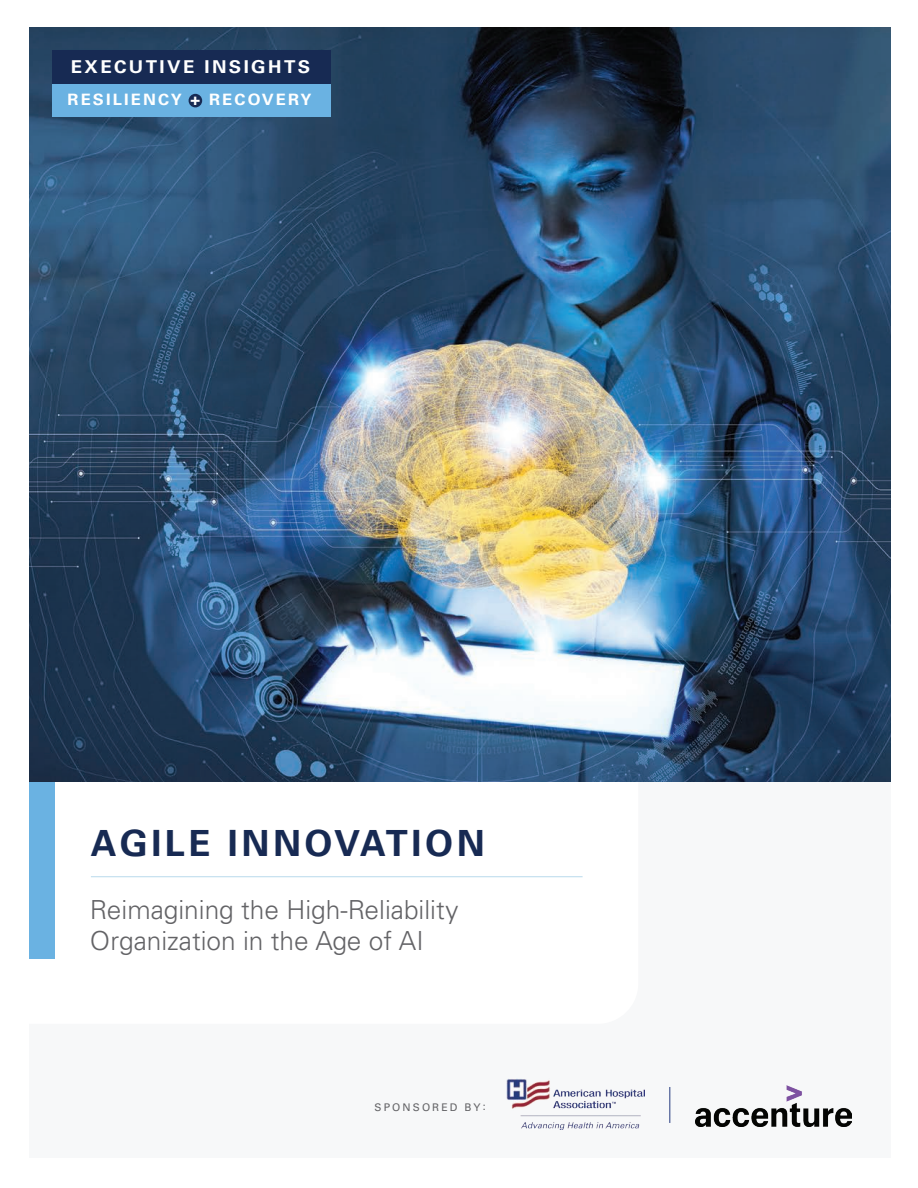
<style>
.page{position:relative;width:918px;height:1188px;background:#fff}
.page>*{position:absolute;margin:0;border:0;box-sizing:border-box;transform-origin:0 0}
.t1{font:700 36px "Univers LT Std";letter-spacing:.1em;color:#172a53}
.t2{font:300 26.25px/31.5px "Univers LT Std";color:#636366}
.t3{font:700 17.7px "Univers LT Std";letter-spacing:.13em;color:#fff;scale:1.05 1}
.t4{font:700 15.6px "Univers LT Std";letter-spacing:.13em;color:#fff;scale:1.05 1}
.t5{font:10.5px "Univers LT Std";letter-spacing:.2em;color:#636366}
</style>
<div class="page">
<div style="left:29px;top:738px;width:862px;height:420px;background:#f7f8f9"></div>
<div style="left:29px;top:776px;width:26px;height:183px;background:#6ab2e2"></div>
<hr style="left:669px;top:1087px;width:1px;height:36px;background:#253a80">
<img style="left:696px;top:1086px;width:155px;height:41px">
<img style="left:29px;top:27px;width:862px;height:755px">
<div style="left:53px;top:50px;width:278px;height:35px;background:#172a53"></div>
<div style="left:53px;top:84px;width:278px;height:33px;background:#6ab2e2"></div>
<div style="left:189px;top:94px;width:13px;height:13px;background:#172a53;border-radius:50%"></div>
<img style="left:507px;top:1079px;width:137px;height:51px">
<hr style="left:91px;top:876px;width:492px;height:1px;background:#b9daec">
<p class="t3" style="left:71px;top:56px;width:230px">EXECUTIVE INSIGHTS</p>
<p class="t4" style="left:68px;top:90px;width:234px">RESILIENCY + RECOVERY</p>
<h1 class="t1" style="left:91px;top:823px;width:395px">AGILE INNOVATION</h1>
<p class="t2" style="left:90px;top:893px;width:370px">Reimagining the High-Reliability<br>Organization in the Age of AI</p>
<p class="t5" style="left:375px;top:1101px;width:112px">SPONSORED BY:</p>
</div>
